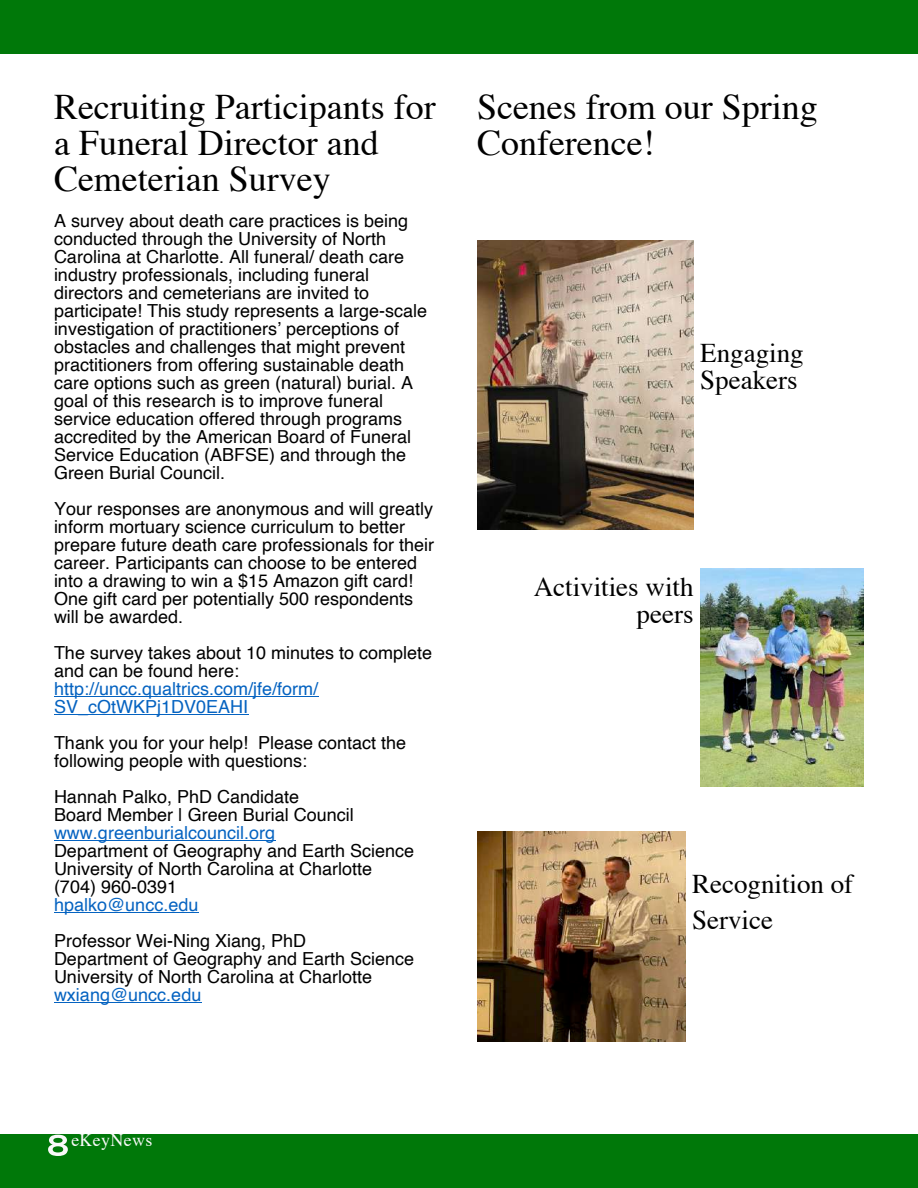
<style>
.page{position:relative;width:918px;height:1188px;background:#fff}
.page>*{position:absolute;margin:0;border:0;box-sizing:border-box;transform-origin:0 0}
.t1{font:36px/36px "Times";color:#000}
.t2{font:27px/27px "Times";color:#000}
.t3{font:18px/18px "Helvetica";color:#000}
.t4{font:18px/18px "Helvetica";color:#0563c1}
.t5{font:18px "Times";letter-spacing:.015em;color:#f9f9f9}
</style>
<div class="page">
<div style="left:0;top:0;width:918px;height:54px;background:#007809"></div>
<div style="left:0;top:1134px;width:918px;height:54px;background:#007809"></div>
<svg style="left:48px;top:1135px;width:20px;height:21px"></svg>
<img style="left:477px;top:831px;width:209px;height:211px">
<img style="left:477px;top:241px;width:217px;height:289px">
<img style="left:700px;top:568px;width:164px;height:219px">
<hr style="left:54px;top:696px;width:264px;height:1px;background:#0563c1">
<hr style="left:54px;top:714px;width:194px;height:1px;background:#0563c1">
<hr style="left:54px;top:840px;width:221px;height:1px;background:#0563c1">
<hr style="left:54px;top:912px;width:144px;height:1px;background:#0563c1">
<hr style="left:54px;top:1002px;width:147px;height:1px;background:#0563c1">
<h1 class="t1" style="left:54px;top:92px;width:383px">Recruiting Participants for a Funeral Director and<br>Cemeterian Survey</h1>
<p class="t3" style="left:54px;top:213px;width:375px">A survey about death care practices is being conducted through the University of North Carolina at Charlotte. All funeral/ death care industry professionals, including funeral directors and cemeterians are invited to participate! This study represents a large-scale investigation of practitioners’ perceptions of obstacles and challenges that might prevent practitioners from offering sustainable death care options such as green (natural) burial. A goal of this research is to improve funeral service education offered through programs accredited by the American Board of Funeral Service Education (ABFSE) and through the Green Burial Council.</p>
<p class="t3" style="left:54px;top:501px;width:382px">Your responses are anonymous and will greatly inform mortuary science curriculum to better prepare future death care professionals for their career. Participants can choose to be entered into a drawing to win a $15 Amazon gift card!<br>One gift card per potentially 500 respondents will be awarded.</p>
<p class="t3" style="left:54px;top:645px;width:380px">The survey takes about 10 minutes to complete and can be found here:</p>
<p class="t4" style="left:54px;top:681px;width:266px">http://uncc.qualtrics.com/jfe/form/<br>SV_cOtWKPj1DV0EAHI</p>
<p class="t3" style="left:54px;top:735px;width:354px">Thank you for your help! Please contact the following people with questions:</p>
<p class="t3" style="left:54px;top:789px;width:301px">Hannah Palko, PhD Candidate<br>Board Member | Green Burial Council</p>
<p class="t4" style="left:54px;top:825px;width:223px">www.greenburialcouncil.org</p>
<p class="t3" style="left:54px;top:843px;width:362px">Department of Geography and Earth Science<br>University of North Carolina at Charlotte (704) 960-0391</p>
<p class="t4" style="left:54px;top:897px;width:146px">hpalko@uncc.edu</p>
<p class="t3" style="left:54px;top:933px;width:362px">Professor Wei-Ning Xiang, PhD<br>Department of Geography and Earth Science<br>University of North Carolina at Charlotte</p>
<p class="t4" style="left:54px;top:987px;width:149px">wxiang@uncc.edu</p>
<h1 class="t1" style="left:477px;top:92px;width:342px">Scenes from our Spring<br>Conference!</h1>
<h2 class="t2" style="left:700px;top:342px;width:105px">Engaging<br>Speakers</h2>
<h2 class="t2" style="left:534px;top:576px;width:161px;text-align:right">Activities with peers</h2>
<h2 class="t2" style="left:692px;top:868px;width:163px;line-height:36px">Recognition of<br>Service</h2>
<p class="t5" style="left:71px;top:1133px;width:82px">eKeyNews</p>
</div>
